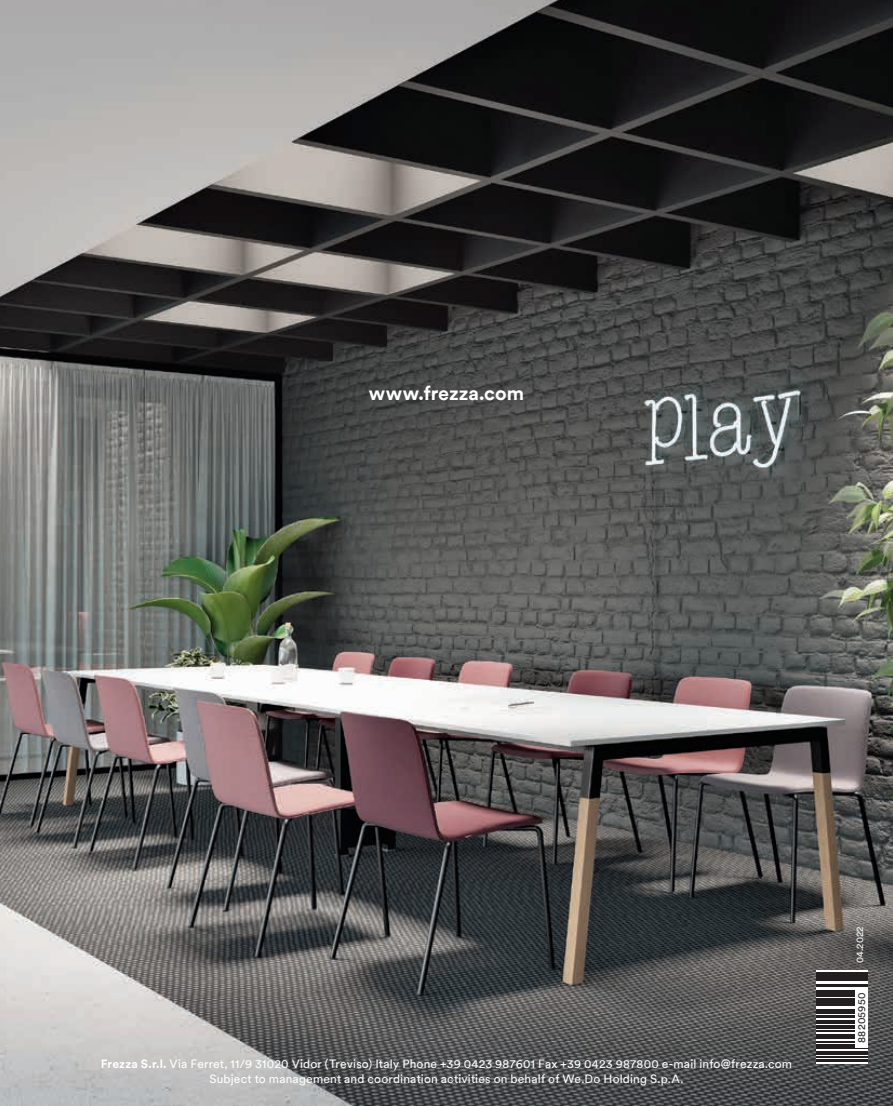
<style>
.page{position:relative;width:893px;height:1106px;background:#fff}
.page>*{position:absolute;margin:0;border:0;box-sizing:border-box;transform-origin:0 0}
.t1{font:700 19.65px "Circular XXTT";color:#fff}
.t2{font:12px/14.4px "Circular XXTT";letter-spacing:.015em;color:#fff;text-align:center}
.t3{font:10.5px "Circular XXTT";letter-spacing:.025em;color:#231f20}
.t4{font:9.75px "Circular XXTT";color:#fff}
.s1{font-weight:700}
</style>
<div class="page">
<img style="left:0;top:0;width:893px;height:1106px">
<svg style="left:816px;top:969px;width:51px;height:94px"></svg>
<hr style="left:816px;top:1059px;width:51px;height:2px;background:#231f20">
<hr style="left:816px;top:1056px;width:51px;height:1px;background:#231f20">
<hr style="left:816px;top:1051px;width:51px;height:3px;background:#231f20">
<hr style="left:816px;top:1044px;width:51px;height:4px;background:#231f20">
<hr style="left:816px;top:1041px;width:51px;height:1px;background:#231f20">
<hr style="left:816px;top:1037px;width:51px;height:1px;background:#231f20">
<hr style="left:816px;top:1034px;width:51px;height:2px;background:#231f20">
<hr style="left:816px;top:1030px;width:51px;height:1px;background:#231f20">
<hr style="left:816px;top:1025px;width:51px;height:3px;background:#231f20">
<hr style="left:816px;top:1020px;width:51px;height:4px;background:#231f20">
<hr style="left:816px;top:1015px;width:51px;height:2px;background:#231f20">
<hr style="left:816px;top:1012px;width:51px;height:1px;background:#231f20">
<hr style="left:816px;top:1009px;width:51px;height:2px;background:#231f20">
<hr style="left:816px;top:1004px;width:51px;height:1px;background:#231f20">
<hr style="left:816px;top:1000px;width:51px;height:3px;background:#231f20">
<hr style="left:816px;top:998px;width:51px;height:1px;background:#231f20">
<hr style="left:816px;top:992px;width:51px;height:4px;background:#231f20">
<hr style="left:816px;top:990px;width:51px;height:1px;background:#231f20">
<hr style="left:816px;top:984px;width:51px;height:2px;background:#231f20">
<hr style="left:816px;top:977px;width:51px;height:4px;background:#231f20">
<hr style="left:816px;top:975px;width:51px;height:1px;background:#231f20">
<hr style="left:816px;top:972px;width:51px;height:2px;background:#231f20">
<div style="left:855px;top:988px;width:12px;height:59px;background:#fff"></div>
<h1 class="t1" style="left:369px;top:380px;width:157px">www.frezza.com</h1>
<p class="t2" style="left:101px;top:1056px;width:693px"><span class="s1">Frezza S.r.l.</span> Via Ferret, 11/9 31020 Vidor (Treviso) Italy Phone +39 0423 987601 Fax +39 0423 987800 e-mail info@frezza.com<br>Subject to management and coordination activities on behalf of We.Do Holding S.p.A.</p>
<p class="t4" style="left:853px;top:963px;width:38px;rotate:-90deg">04.2022</p>
<p class="t3" style="left:854px;top:1043px;width:52px;rotate:-90deg">88205950</p>
</div>
